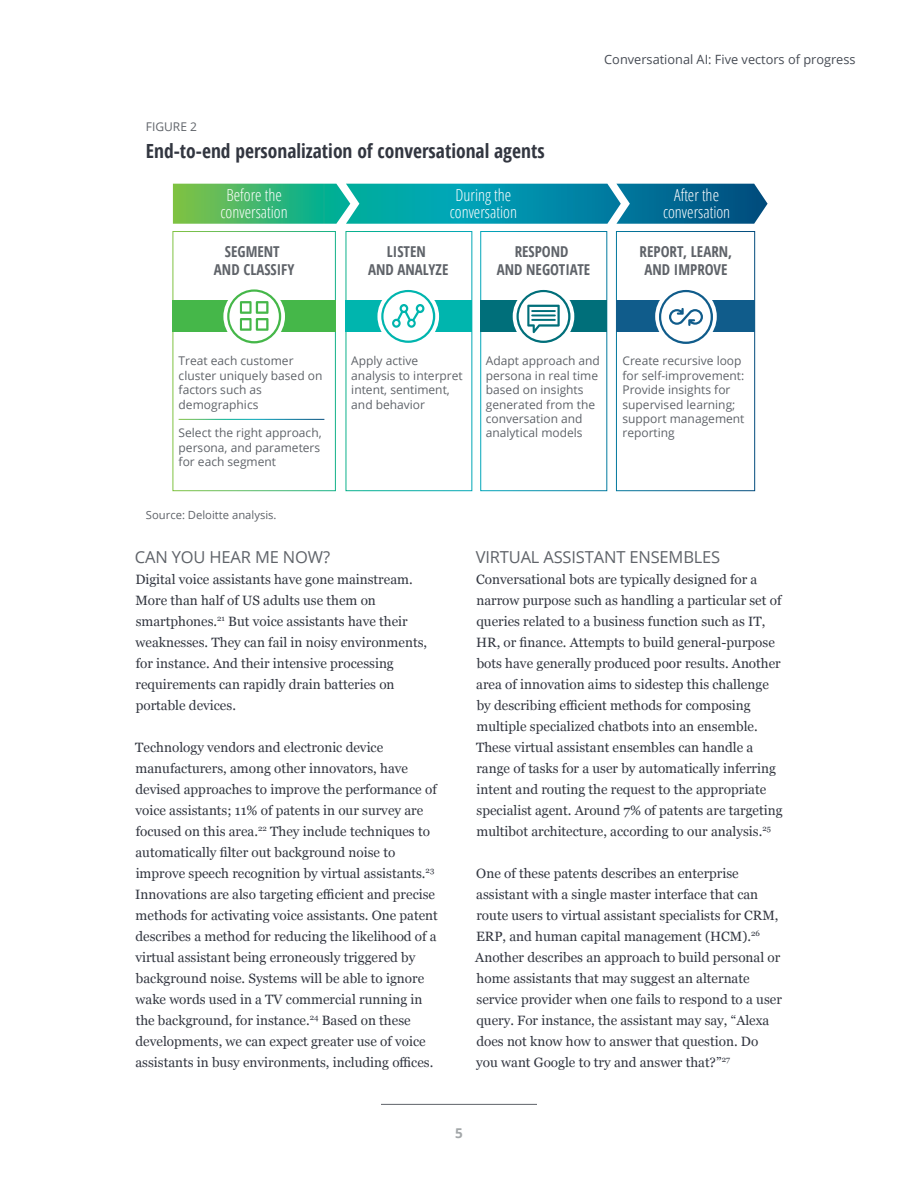
<style>
.page{position:relative;width:918px;height:1188px;background:#fff}
.page>*{position:absolute;margin:0;border:0;box-sizing:border-box;transform-origin:0 0}
.t1{font:700 19.5px "Open Sans Condensed";color:#323640}
.t2{font:300 16.5px/16.5px "Open Sans Condensed";color:#fff;text-align:center}
.t3{font:16.5px "Open Sans";letter-spacing:-.01em;color:#5f6369}
.t4{font:700 15px/18px "Open Sans Condensed";color:#5f6369;text-align:center}
.t5{font:13.5px/21px "Georgia";color:#323640}
.t6{font:700 13.5px "Open Sans";color:#a3a7a9}
.t7{font:12.75px "Open Sans";color:#464b54}
.t8{font:12px/14.4px "Open Sans";color:#5f6369}
.t9{font:11.25px "Open Sans";color:#5f6369}
</style>
<div class="page">
<hr style="left:381px;top:1104px;width:156px;height:1px;background:#5f6369">
<svg style="left:172px;top:231px;width:583px;height:260px"></svg>
<div style="left:616px;top:301px;width:139px;height:31px;background:#105c8b"></div>
<div style="left:655px;top:286px;width:62px;height:61px;background:#fff;border-radius:50%"></div>
<div style="left:480px;top:301px;width:127px;height:31px;background:#006f7a"></div>
<div style="left:513px;top:286px;width:61px;height:61px;background:#fff;border-radius:50%"></div>
<div style="left:346px;top:301px;width:126px;height:31px;background:#00b5ae"></div>
<div style="left:377px;top:286px;width:62px;height:61px;background:#fff;border-radius:50%"></div>
<div style="left:173px;top:301px;width:163px;height:31px;background:#45b749"></div>
<div style="left:223px;top:286px;width:62px;height:61px;background:#fff;border-radius:50%"></div>
<svg style="left:173px;top:184px;width:595px;height:40px;background:#1d9996"></svg>
<svg style="left:381px;top:290px;width:54px;height:53px"></svg>
<svg style="left:517px;top:290px;width:54px;height:53px"></svg>
<hr style="left:531px;top:310px;width:25px;height:2px;background:#006f7a">
<hr style="left:531px;top:314px;width:25px;height:2px;background:#006f7a">
<hr style="left:531px;top:319px;width:25px;height:2px;background:#006f7a">
<svg style="left:659px;top:290px;width:54px;height:54px"></svg>
<svg style="left:227px;top:289px;width:54px;height:54px"></svg>
<hr style="left:179px;top:419px;width:145px;height:1px;background:#fff">
<p class="t8" style="left:146px;top:119px;width:53px">FIGURE 2</p>
<h1 class="t1" style="left:146px;top:137px;width:400px">End-to-end personalization of conversational agents</h1>
<p class="t7" style="left:604px;top:50px;width:253px">Conversational AI: Five vectors of progress</p>
<p class="t2" style="left:220px;top:186px;width:69px">Before the conversation</p>
<p class="t2" style="left:450px;top:186px;width:69px">During the conversation</p>
<p class="t2" style="left:663px;top:186px;width:69px">After the conversation</p>
<p class="t4" style="left:368px;top:242px;width:82px">LISTEN<br>AND ANALYZE</p>
<p class="t4" style="left:497px;top:242px;width:95px">RESPOND<br>AND NEGOTIATE</p>
<p class="t4" style="left:640px;top:242px;width:94px">REPORT, LEARN,<br>AND IMPROVE</p>
<p class="t4" style="left:214px;top:242px;width:82px">SEGMENT<br>AND CLASSIFY</p>
<p class="t8" style="left:179px;top:354px;width:145px">Treat each customer cluster uniquely based on factors such as demographics</p>
<p class="t8" style="left:179px;top:426px;width:145px;text-align:justify">Select the right approach, persona, and parameters for each segment</p>
<p class="t9" style="left:146px;top:507px;width:132px">Source: Deloitte analysis.</p>
<p class="t8" style="left:351px;top:354px;width:113px">Apply active analysis to interpret intent, sentiment, and behavior</p>
<p class="t8" style="left:486px;top:354px;width:116px">Adapt approach and persona in real time based on insights generated from the conversation and analytical models</p>
<p class="t8" style="left:623px;top:354px;width:123px">Create recursive loop for self-improvement:<br>Provide insights for supervised learning; support management reporting</p>
<p class="t3" style="left:135px;top:545px;width:197px">CAN YOU HEAR ME NOW?</p>
<p class="t5" style="left:135px;top:568px;width:293px">Digital voice assistants have gone mainstream.<br>More than half of US adults use them on smartphones.<sup>21</sup> But voice assistants have their weaknesses. They can fail in noisy environments, for instance. And their intensive processing requirements can rapidly drain batteries on portable devices.</p>
<p class="t5" style="left:135px;top:736px;width:304px">Technology vendors and electronic device manufacturers, among other innovators, have devised approaches to improve the performance of voice assistants; 11% of patents in our survey are focused on this area.<sup>22</sup> They include techniques to automatically filter out background noise to improve speech recognition by virtual assistants.<sup>23<br></sup>Innovations are also targeting efficient and precise methods for activating voice assistants. One patent describes a method for reducing the likelihood of a virtual assistant being erroneously triggered by background noise. Systems will be able to ignore wake words used in a TV commercial running in the background, for instance.<sup>24</sup> Based on these developments, we can expect greater use of voice assistants in busy environments, including offices.</p>
<p class="t3" style="left:476px;top:545px;width:246px">VIRTUAL ASSISTANT ENSEMBLES</p>
<p class="t5" style="left:476px;top:568px;width:308px">Conversational bots are typically designed for a narrow purpose such as handling a particular set of queries related to a business function such as IT, HR, or finance. Attempts to build general-purpose bots have generally produced poor results. Another area of innovation aims to sidestep this challenge by describing efficient methods for composing multiple specialized chatbots into an ensemble.<br>These virtual assistant ensembles can handle a range of tasks for a user by automatically inferring intent and routing the request to the appropriate specialist agent. Around 7% of patents are targeting multibot architecture, according to our analysis.<sup>25</sup></p>
<p class="t5" style="left:475px;top:862px;width:308px">One of these patents describes an enterprise assistant with a single master interface that can route users to virtual assistant specialists for CRM, ERP, and human capital management (HCM).<sup>26<br></sup>Another describes an approach to build personal or home assistants that may suggest an alternate service provider when one fails to respond to a user query. For instance, the assistant may say, “Alexa does not know how to answer that question. Do you want Google to try and answer that?”<sup>27</sup></p>
<p class="t6" style="left:455px;top:1123px;width:9px">5</p>
</div>
